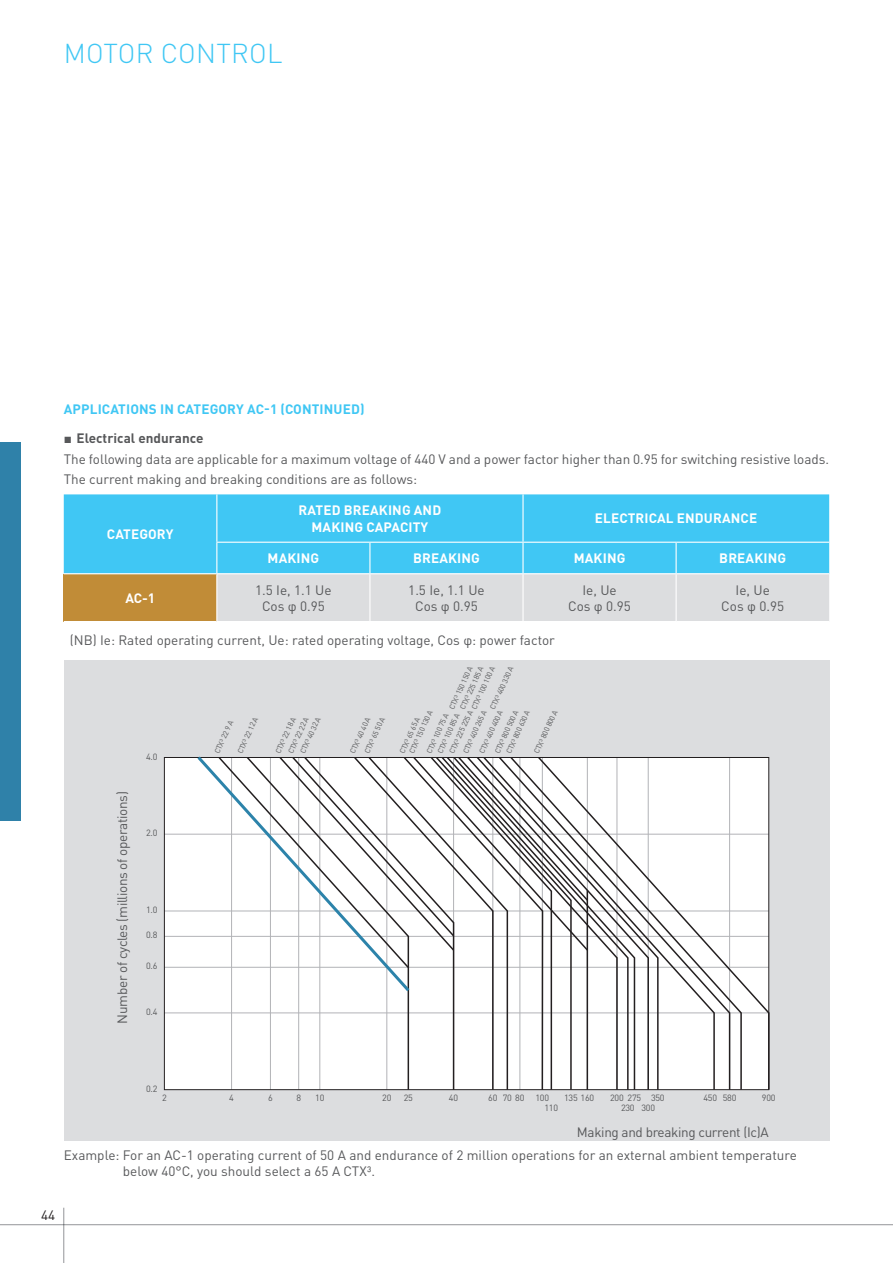
<style>
.page{position:relative;width:893px;height:1263px;background:#fff}
.page>*{position:absolute;margin:0;border:0;box-sizing:border-box;transform-origin:0 0}
.t1{font:300 27px "DIN Pro";letter-spacing:.01em;color:#40c7f4}
.t2{font:13.5px/16.2px "DIN Pro";color:#57585a;text-align:center}
.t3{font:700 13.5px/16.2px "DIN Pro";letter-spacing:.01em;color:#fff;text-align:center}
.t4{font:13.5px "DIN Pro";letter-spacing:-.025em;color:#57585a}
.t5{font:700 13.5px "DIN Pro";letter-spacing:.01em;color:#40c7f4}
.t6{font:13.5px "DIN Pro";color:#231f20}
.t7{font:9px/9.8px "DIN Pro";letter-spacing:-.025em;color:#57585a}
.t8{font:7.5px/11.7px "DIN Pro";color:#57585a}
.s1{font-family:"Arial";font-weight:700}
.s2{font-weight:700}
</style>
<div class="page">
<div style="left:0;top:442px;width:21px;height:379px;background:#2f81a9"></div>
<hr style="left:63px;top:1208px;width:1px;height:55px;background:#939598">
<hr style="left:0;top:1224px;width:893px;height:1px;background:#939598">
<div style="left:64px;top:494px;width:765px;height:79px;background:#40c7f4"></div>
<div style="left:64px;top:574px;width:153px;height:47px;background:#c18c37"></div>
<div style="left:217px;top:574px;width:612px;height:47px;background:#dcdddf"></div>
<hr style="left:216px;top:494px;width:1px;height:48px;background:#fff">
<hr style="left:522px;top:494px;width:2px;height:48px;background:#fff">
<hr style="left:216px;top:542px;width:154px;height:1px;background:#fff">
<hr style="left:216px;top:543px;width:1px;height:30px;background:#fff">
<hr style="left:370px;top:542px;width:153px;height:1px;background:#fff">
<hr style="left:369px;top:543px;width:1px;height:30px;background:#fff">
<hr style="left:523px;top:542px;width:153px;height:1px;background:#fff">
<hr style="left:522px;top:543px;width:2px;height:30px;background:#fff">
<hr style="left:676px;top:542px;width:153px;height:1px;background:#fff">
<hr style="left:676px;top:543px;width:1px;height:30px;background:#fff">
<hr style="left:216px;top:574px;width:1px;height:47px;background:#fff">
<hr style="left:369px;top:574px;width:1px;height:47px;background:#fff">
<hr style="left:522px;top:574px;width:2px;height:47px;background:#fff">
<hr style="left:676px;top:574px;width:1px;height:47px;background:#fff">
<div style="left:64px;top:660px;width:765px;height:481px;background:#dcdddf"></div>
<div style="left:164px;top:757px;width:605px;height:333px;background:#fff"></div>
<hr style="left:164px;top:1012px;width:605px;height:1px;background:#b2b3b7">
<hr style="left:164px;top:967px;width:605px;height:1px;background:#b2b3b7">
<hr style="left:164px;top:936px;width:605px;height:1px;background:#b2b3b7">
<hr style="left:164px;top:910px;width:605px;height:1px;background:#b2b3b7">
<hr style="left:164px;top:834px;width:605px;height:1px;background:#b2b3b7">
<svg style="left:743px;top:757px;width:27px;height:334px"></svg>
<svg style="left:731px;top:757px;width:12px;height:334px"></svg>
<svg style="left:716px;top:757px;width:15px;height:334px"></svg>
<svg style="left:659px;top:757px;width:57px;height:334px"></svg>
<svg style="left:650px;top:757px;width:9px;height:334px"></svg>
<svg style="left:194px;top:756px;width:23px;height:212px"></svg>
<svg style="left:217px;top:757px;width:249px;height:334px"></svg>
<svg style="left:466px;top:757px;width:184px;height:334px"></svg>
<hr style="left:587px;top:890px;width:1px;height:200px;background:#231f20">
<h1 class="t1" style="left:64px;top:35px;width:220px">MOTOR CONTROL</h1>
<p class="t5" style="left:64px;top:400px;width:302px">APPLICATIONS IN CATEGORY AC-1 (CONTINUED)</p>
<p class="t2" style="left:64px;top:428px;width:767px;line-height:20.4px;text-align:left"><span class="s1">■</span> <span class="s2">Electrical endurance<br></span>The following data are applicable for a maximum voltage of 440 V and a power factor higher than 0.95 for switching resistive loads.<br>The current making and breaking conditions are as follows:</p>
<p class="t3" style="left:107px;top:526px;width:68px">CATEGORY</p>
<p class="t3" style="left:299px;top:502px;width:144px">RATED BREAKING AND<br>MAKING CAPACITY</p>
<p class="t3" style="left:595px;top:510px;width:164px">ELECTRICAL ENDURANCE</p>
<p class="t3" style="left:268px;top:550px;width:53px">MAKING</p>
<p class="t3" style="left:413px;top:550px;width:68px">BREAKING</p>
<p class="t3" style="left:574px;top:550px;width:53px">MAKING</p>
<p class="t3" style="left:719px;top:550px;width:68px">BREAKING</p>
<p class="t3" style="left:125px;top:589px;width:31px">AC-1</p>
<p class="t2" style="left:255px;top:581px;width:78px">1.5 Ie, 1.1 Ue<br>Cos φ 0.95</p>
<p class="t2" style="left:408px;top:581px;width:78px">1.5 Ie, 1.1 Ue<br>Cos φ 0.95</p>
<p class="t2" style="left:568px;top:581px;width:64px">Ie, Ue<br>Cos φ 0.95</p>
<p class="t2" style="left:721px;top:581px;width:64px">Ie, Ue<br>Cos φ 0.95</p>
<p class="t2" style="left:70px;top:631px;width:487px">(NB) Ie: Rated operating current, Ue: rated operating voltage, Cos φ: power factor</p>
<p class="t4" style="left:113px;top:1023px;width:234px;rotate:-90deg">Number of cycles (millions of operations)</p>
<p class="t7" style="left:146px;top:751px;width:13px">4.0</p>
<p class="t7" style="left:146px;top:828px;width:13px">2.0</p>
<p class="t7" style="left:146px;top:904px;width:13px">1.0</p>
<p class="t7" style="left:146px;top:930px;width:13px">0.8</p>
<p class="t7" style="left:146px;top:961px;width:13px">0.6</p>
<p class="t7" style="left:146px;top:1006px;width:13px">0.4</p>
<p class="t8" style="left:470px;top:748px;width:92px;line-height:8.1px;text-indent:44px;rotate:-66deg">CTX³ 400 330 A<br>CTX³ 400 400 A</p>
<p class="t8" style="left:447px;top:707px;width:52px;line-height:9.9px;text-align:center;rotate:-66deg">CTX³ 150 150 A<br>CTX³ 225 185 A</p>
<p class="t8" style="left:448px;top:745px;width:47px;line-height:12.6px;text-indent:-6px;rotate:-66deg">CTX³ 225 225 A<br>CTX³ 400 265 A</p>
<p class="t8" style="left:468px;top:707px;width:47px;rotate:-66deg">CTX³ 100 100 A</p>
<p class="t8" style="left:494px;top:746px;width:47px;line-height:10.5px;text-indent:-5px;rotate:-66deg">CTX³ 800 500 A<br>CTX³ 800 630 A</p>
<p class="t8" style="left:531px;top:751px;width:47px;rotate:-66deg">CTX³ 800 800 A</p>
<p class="t8" style="left:406px;top:751px;width:47px;rotate:-66deg">CTX³ 150 130 A</p>
<p class="t8" style="left:297px;top:751px;width:40px;rotate:-66deg">CTX³ 40 32 A</p>
<p class="t8" style="left:348px;top:745px;width:40px;line-height:13.2px;text-indent:-6px;rotate:-66deg">CTX³ 40 40 A<br>CTX³ 65 50 A</p>
<p class="t8" style="left:396px;top:751px;width:40px;rotate:-66deg">CTX³ 65 65 A</p>
<p class="t8" style="left:424px;top:751px;width:48px;line-height:10.1px;text-align:center;rotate:-66deg">CTX³ 100 75 A<br>CTX³ 100 85 A</p>
<p class="t8" style="left:211px;top:751px;width:36px;rotate:-66deg">CTX³ 22 9 A</p>
<p class="t8" style="left:234px;top:751px;width:40px;rotate:-66deg">CTX³ 22 12 A</p>
<p class="t8" style="left:274px;top:746px;width:40px;text-indent:-5px;rotate:-66deg">CTX³ 22 18 A<br>CTX³ 22 22 A</p>
<p class="t7" style="left:146px;top:1083px;width:13px">0.2</p>
<p class="t7" style="left:651px;top:1092px;width:15px">350</p>
<p class="t7" style="left:703px;top:1092px;width:35px">450 580</p>
<p class="t7" style="left:762px;top:1092px;width:15px">900</p>
<p class="t7" style="left:162px;top:1092px;width:6px">2</p>
<p class="t7" style="left:229px;top:1092px;width:6px">4</p>
<p class="t7" style="left:268px;top:1092px;width:6px">6</p>
<p class="t7" style="left:296px;top:1092px;width:6px">8</p>
<p class="t7" style="left:315px;top:1092px;width:11px">10</p>
<p class="t7" style="left:382px;top:1092px;width:11px">20</p>
<p class="t7" style="left:404px;top:1092px;width:11px">25</p>
<p class="t7" style="left:449px;top:1092px;width:11px">40</p>
<p class="t7" style="left:544px;top:1092px;width:15px;text-indent:-56px">60 70 80 100<br>110</p>
<p class="t7" style="left:564px;top:1092px;width:32px">135 160</p>
<p class="t7" style="left:610px;top:1092px;width:33px;text-align:center">200 275<br>230</p>
<p class="t7" style="left:641px;top:1102px;width:15px">300</p>
<p class="t4" style="left:577px;top:1123px;width:193px">Making and breaking current (Ic)A</p>
<p class="t2" style="left:123px;top:1146px;width:675px;text-align:left;text-indent:-59px">Example: For an AC-1 operating current of 50 A and endurance of 2 million operations for an external ambient temperature below 40°C, you should select a 65 A CTX³.</p>
<p class="t6" style="left:41px;top:1206px;width:16px">44</p>
</div>
